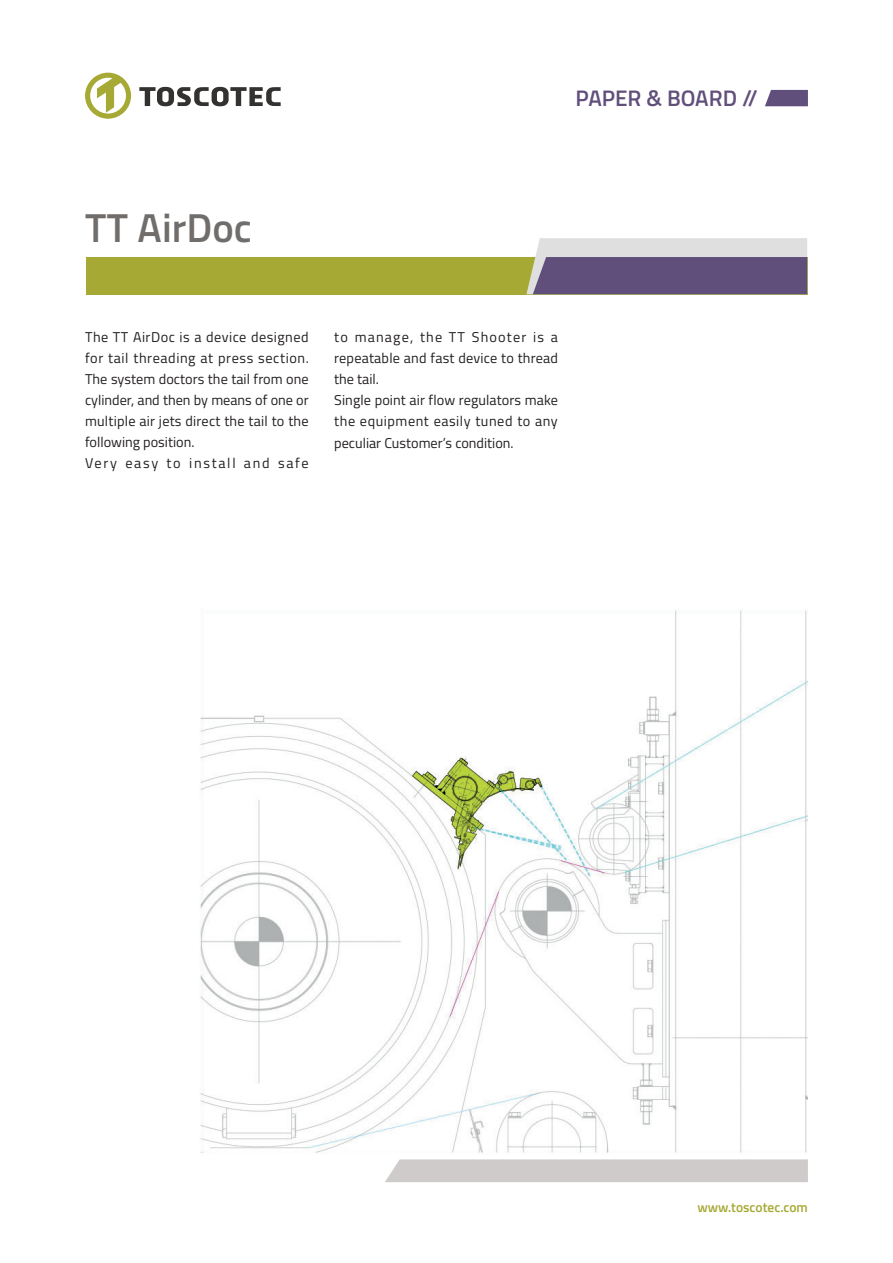
<style>
.page{position:relative;width:893px;height:1263px;background:#fff}
.page>*{position:absolute;margin:0;border:0;box-sizing:border-box;transform-origin:0 0}
.t1{font:600 40.5px "Titillium Web";color:#716d6b}
.t2{font:600 22.5px "Titillium Web";color:#614f7b}
.t3{font:14.25px/21px "Titillium Web";letter-spacing:.015em;color:#231f20}
.t4{font:600 13.5px "Titillium Web";color:#a6a933}
</style>
<div class="page">
<img style="left:200px;top:610px;width:608px;height:543px">
<svg style="left:139px;top:87px;width:142px;height:19px"></svg>
<svg style="left:85px;top:73px;width:46px;height:46px"></svg>
<div style="left:86px;top:257px;width:721px;height:37px;background:#a6a933"></div>
<svg style="left:526px;top:238px;width:281px;height:56px"></svg>
<svg style="left:765px;top:90px;width:43px;height:16px"></svg>
<div style="left:385px;top:1159px;width:423px;height:23px;background:#cecbca"></div>
<h2 class="t2" style="left:576px;top:82px;width:184px">PAPER &amp; BOARD //</h2>
<h1 class="t1" style="left:85px;top:197px;width:168px">TT AirDoc</h1>
<p class="t3" style="left:85px;top:326px;width:225px">The TT AirDoc is a device designed for tail threading at press section.<br>The system doctors the tail from one cylinder, and then by means of one or multiple air jets direct the tail to the following position.<br>Very easy to install and safe</p>
<p class="t3" style="left:334px;top:326px;width:225px">to manage, the TT Shooter is a repeatable and fast device to thread the tail.<br>Single point air flow regulators make the equipment easily tuned to any peculiar Customer’s condition.</p>
<p class="t4" style="left:697px;top:1197px;width:112px">www.toscotec.com</p>
</div>
